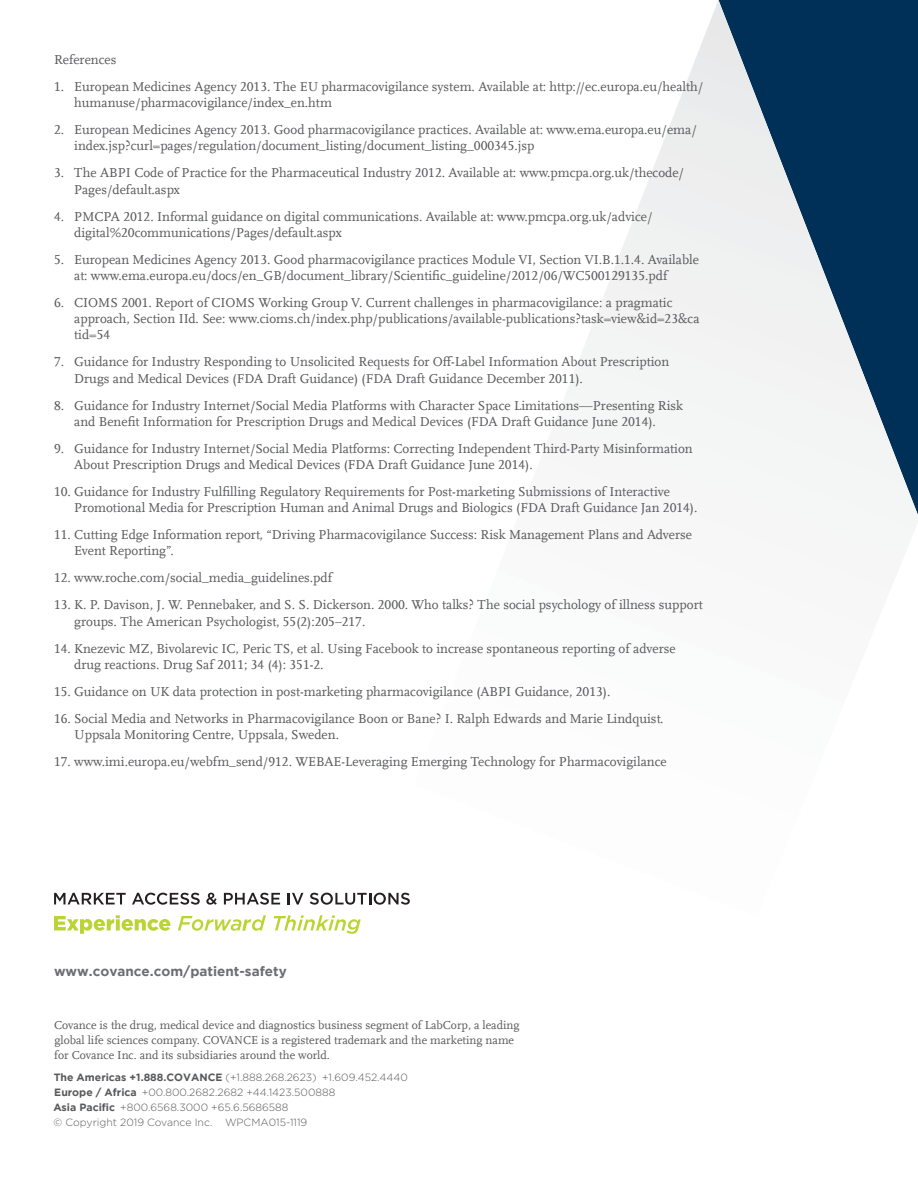
<style>
.page{position:relative;width:918px;height:1188px;background:#fff}
.page>*{position:absolute;margin:0;border:0;box-sizing:border-box;transform-origin:0 0}
.t1{font:13.5px/16.2px "Scala Offc";color:#58595b}
.t2{font:700 13.5px "Gotham";color:#6d6e71}
.t3{font:12px/15px "Scala Offc";color:#58595b}
.t4{font:300 10.5px/15px "Gotham";color:#58595b}
.s1{font-weight:700}
</style>
<div class="page">
<div style="left:761px;top:0;width:157px;height:383px;background:#003058"></div>
<img style="left:818px;top:252px;width:51px;height:259px">
<img style="left:867px;top:383px;width:51px;height:146px">
<img style="left:570px;top:274px;width:248px;height:109px">
<img style="left:612px;top:108px;width:206px;height:166px">
<img style="left:676px;top:0;width:85px;height:110px">
<svg style="left:54px;top:893px;width:72px;height:11px"></svg>
<svg style="left:132px;top:893px;width:68px;height:12px"></svg>
<svg style="left:206px;top:893px;width:11px;height:12px"></svg>
<svg style="left:224px;top:893px;width:56px;height:12px"></svg>
<svg style="left:288px;top:893px;width:15px;height:12px"></svg>
<svg style="left:310px;top:893px;width:100px;height:12px"></svg>
<svg style="left:54px;top:915px;width:116px;height:19px"></svg>
<svg style="left:274px;top:915px;width:87px;height:19px"></svg>
<svg style="left:178px;top:915px;width:88px;height:16px"></svg>
<p class="t1" style="left:54px;top:52px;width:64px">References</p>
<p class="t1" style="left:74px;top:79px;width:631px;text-indent:-20px">1. European Medicines Agency 2013. The EU pharmacovigilance system. Available at: http://ec.europa.eu/health/ humanuse/pharmacovigilance/index_en.htm</p>
<p class="t1" style="left:74px;top:122px;width:624px;text-indent:-20px">2. European Medicines Agency 2013. Good pharmacovigilance practices. Available at: www.ema.europa.eu/ema/ index.jsp?curl=pages/regulation/document_listing/document_listing_000345.jsp</p>
<p class="t1" style="left:74px;top:165px;width:611px;text-indent:-20px">3. The ABPI Code of Practice for the Pharmaceutical Industry 2012. Available at: www.pmcpa.org.uk/thecode/<br>Pages/default.aspx</p>
<p class="t1" style="left:74px;top:208px;width:580px;text-indent:-20px">4. PMCPA 2012. Informal guidance on digital communications. Available at: www.pmcpa.org.uk/advice/ digital%20communications/Pages/default.aspx</p>
<p class="t1" style="left:74px;top:252px;width:626px;text-indent:-20px">5. European Medicines Agency 2013. Good pharmacovigilance practices Module VI, Section VI.B.1.1.4. Available at: www.ema.europa.eu/docs/en_GB/document_library/Scientific_guideline/2012/06/WC500129135.pdf</p>
<p class="t1" style="left:74px;top:295px;width:627px;text-indent:-20px">6. CIOMS 2001. Report of CIOMS Working Group V. Current challenges in pharmacovigilance: a pragmatic approach, Section IId. See: www.cioms.ch/index.php/publications/available-publications?task=view&amp;id=23&amp;ca tid=54</p>
<p class="t1" style="left:74px;top:354px;width:597px;text-indent:-20px">7. Guidance for Industry Responding to Unsolicited Requests for Off-Label Information About Prescription<br>Drugs and Medical Devices (FDA Draft Guidance) (FDA Draft Guidance December 2011).</p>
<p class="t1" style="left:54px;top:397px;width:631px;text-align:center">8. Guidance for Industry Internet/Social Media Platforms with Character Space Limitations—Presenting Risk and Benefit Information for Prescription Drugs and Medical Devices (FDA Draft Guidance June 2014).</p>
<p class="t1" style="left:74px;top:441px;width:620px;text-indent:-20px">9. Guidance for Industry Internet/Social Media Platforms: Correcting Independent Third-Party Misinformation<br>About Prescription Drugs and Medical Devices (FDA Draft Guidance June 2014).</p>
<p class="t1" style="left:74px;top:484px;width:625px;text-indent:-20px">10. Guidance for Industry Fulfilling Regulatory Requirements for Post-marketing Submissions of Interactive<br>Promotional Media for Prescription Human and Animal Drugs and Biologics (FDA Draft Guidance Jan 2014).</p>
<p class="t1" style="left:74px;top:527px;width:619px;text-indent:-20px">11. Cutting Edge Information report, “Driving Pharmacovigilance Success: Risk Management Plans and Adverse<br>Event Reporting”.</p>
<p class="t1" style="left:54px;top:570px;width:280px">12. www.roche.com/social_media_guidelines.pdf</p>
<p class="t1" style="left:74px;top:597px;width:630px;text-indent:-20px">13. K. P. Davison, J. W. Pennebaker, and S. S. Dickerson. 2000. Who talks? The social psychology of illness support groups. The American Psychologist, 55(2):205–217.</p>
<p class="t1" style="left:74px;top:640px;width:603px;text-indent:-20px">14. Knezevic MZ, Bivolarevic IC, Peric TS, et al. Using Facebook to increase spontaneous reporting of adverse drug reactions. Drug Saf 2011; 34 (4): 351-2.</p>
<p class="t1" style="left:54px;top:684px;width:558px">15. Guidance on UK data protection in post-marketing pharmacovigilance (ABPI Guidance, 2013).</p>
<p class="t1" style="left:74px;top:711px;width:591px;text-indent:-20px">16. Social Media and Networks in Pharmacovigilance Boon or Bane? I. Ralph Edwards and Marie Lindquist.<br>Uppsala Monitoring Centre, Uppsala, Sweden.</p>
<p class="t1" style="left:54px;top:754px;width:614px">17. www.imi.europa.eu/webfm_send/912. WEBAE-Leveraging Emerging Technology for Pharmacovigilance</p>
<p class="t2" style="left:54px;top:964px;width:234px">www.covance.com/patient-safety</p>
<p class="t3" style="left:54px;top:1018px;width:467px">Covance is the drug, medical device and diagnostics business segment of LabCorp, a leading global life sciences company. COVANCE is a registered trademark and the marketing name for Covance Inc. and its subsidiaries around the world.</p>
<p class="t4" style="left:53px;top:1069px;width:356px"><span class="s1">The Americas +1.888.COVANCE</span> (+1.888.268.2623) +1.609.452.4440<br><span class="s1">Europe / Africa</span> +00.800.2682.2682 +44.1423.500888<br><span class="s1">Asia Pacific</span> +800.6568.3000 +65.6.5686588<br>© Copyright 2019 Covance Inc. WPCMA015-1119</p>
</div>
